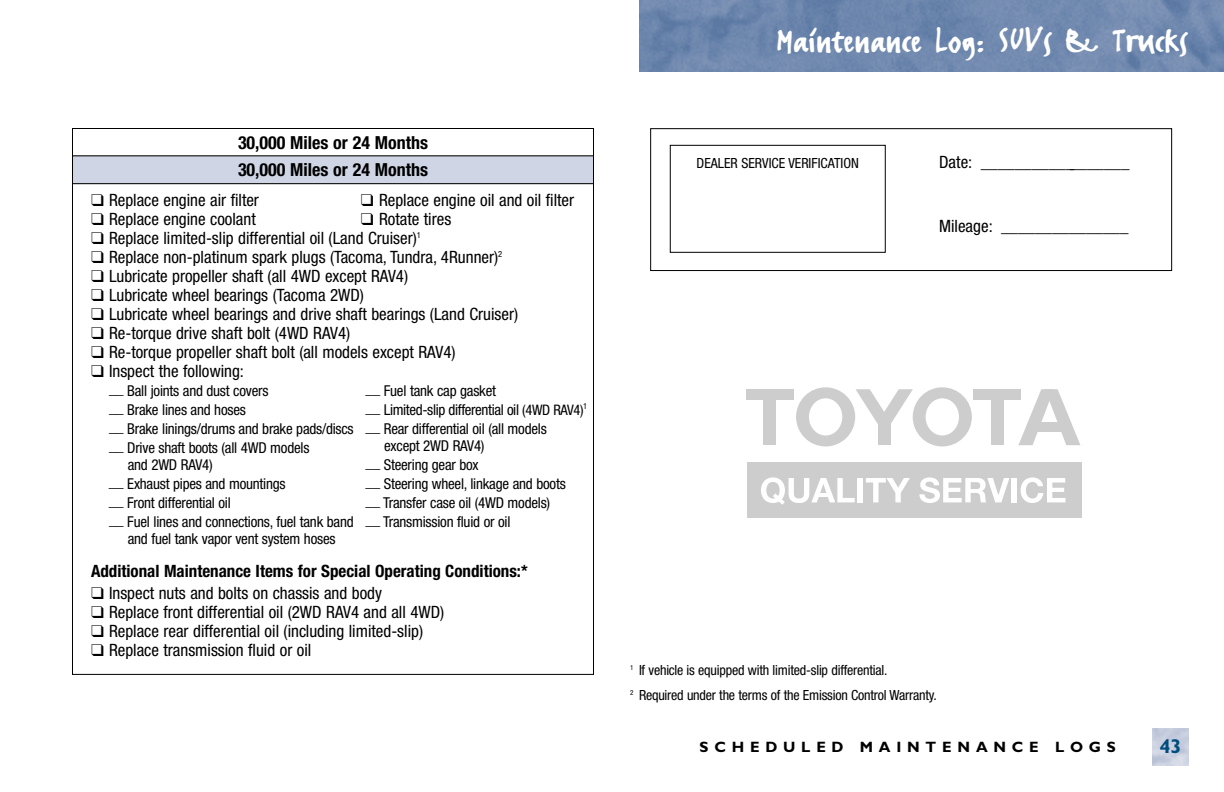
<style>
.page{position:relative;width:1224px;height:792px;background:#fff}
.page>*{position:absolute;margin:0;border:0;box-sizing:border-box;transform-origin:0 0}
.t1{font:40px "FF Erikrighthand";letter-spacing:.015em;color:#fff}
.t2{font:700 20px "Gill Sans";color:#004d7e}
.t3{font:700 condensed 18px/27.4px "Helvetica Neue";color:#000}
.t4{font:condensed 17px "Helvetica Neue";color:#000}
.t5{font:700 condensed 17px "Helvetica Neue";color:#000}
.t6{font:condensed 15px/19px "Helvetica Neue";letter-spacing:-.015em;color:#000}
.t7{font:700 15px "Gill Sans";letter-spacing:.385em;color:#000}
.t8{font:condensed 14px/25px "Helvetica Neue";letter-spacing:-.015em;color:#000}
.s1{font-size:14.4px}
</style>
<div class="page">
<img style="left:639px;top:0;width:585px;height:72px">
<div style="left:72px;top:128px;width:522px;height:29px;border:1px solid #000"></div>
<div style="left:72px;top:156px;width:522px;height:28px;background:#cfd5e4"></div>
<div style="left:72px;top:155px;width:522px;height:29px;border:1px solid #000"></div>
<div style="left:747px;top:462px;width:334px;height:56px;background:#cdcdcd"></div>
<div style="left:763px;top:399px;width:13px;height:46px;background:#cdcdcd"></div>
<div style="left:746px;top:389px;width:47px;height:11px;background:#cdcdcd"></div>
<div style="left:991px;top:399px;width:13px;height:46px;background:#cdcdcd"></div>
<div style="left:974px;top:389px;width:47px;height:11px;background:#cdcdcd"></div>
<svg style="left:796px;top:387px;width:176px;height:59px"></svg>
<svg style="left:1018px;top:389px;width:62px;height:56px"></svg>
<div style="left:1037px;top:422px;width:25px;height:10px;background:#cdcdcd"></div>
<svg style="left:761px;top:477px;width:94px;height:28px"></svg>
<div style="left:858px;top:478px;width:5px;height:24px;background:#fff"></div>
<svg style="left:866px;top:478px;width:44px;height:24px"></svg>
<svg style="left:919px;top:477px;width:90px;height:26px"></svg>
<div style="left:1012px;top:478px;width:5px;height:24px;background:#fff"></div>
<svg style="left:1021px;top:477px;width:45px;height:26px"></svg>
<div style="left:650px;top:128px;width:522px;height:143px;border:1px solid #000"></div>
<div style="left:670px;top:145px;width:216px;height:108px;border:1px solid #000"></div>
<p class="t3" style="left:238px;top:130px;width:192px">30,000 Miles or 24 Months<br>30,000 Miles or 24 Months</p>
<p class="t4" style="left:91px;top:194px;width:170px">❑ Replace engine air filter</p>
<p class="t4" style="left:361px;top:194px;width:215px">❑ Replace engine oil and oil filter</p>
<p class="t4" style="left:91px;top:213px;width:166px">❑ Replace engine coolant</p>
<p class="t4" style="left:361px;top:213px;width:92px">❑ Rotate tires</p>
<p class="t4" style="left:91px;top:232px;width:331px">❑ Replace limited-slip differential oil (Land Cruiser)<sup>1</sup></p>
<p class="t4" style="left:91px;top:251px;width:413px">❑ Replace non-platinum spark plugs (Tacoma, Tundra, 4Runner)<sup>2</sup></p>
<p class="t4" style="left:91px;top:270px;width:319px">❑ Lubricate propeller shaft (all 4WD except RAV4)</p>
<p class="t4" style="left:91px;top:289px;width:275px">❑ Lubricate wheel bearings (Tacoma 2WD)</p>
<p class="t4" style="left:91px;top:308px;width:429px">❑ Lubricate wheel bearings and drive shaft bearings (Land Cruiser)</p>
<p class="t4" style="left:91px;top:327px;width:261px">❑ Re-torque drive shaft bolt (4WD RAV4)</p>
<p class="t4" style="left:91px;top:346px;width:366px">❑ Re-torque propeller shaft bolt (all models except RAV4)</p>
<p class="t4" style="left:91px;top:365px;width:154px">❑ Inspect the following:</p>
<p class="t6" style="left:109px;top:382px;width:161px">__ Ball joints and dust covers</p>
<p class="t6" style="left:366px;top:382px;width:132px">__ Fuel tank cap gasket</p>
<p class="t6" style="left:109px;top:401px;width:138px">__ Brake lines and hoses</p>
<p class="t6" style="left:109px;top:401px;width:480px;text-indent:256px">__ Limited-slip differential oil <span class="s1">(4WD RAV4)</span><sup>1 </sup>__ Brake linings/drums and brake pads/discs __ Rear differential oil (all models<br>__ Drive shaft boots (all 4WD models</p>
<p class="t6" style="left:384px;top:437px;width:102px">except 2WD RAV4)</p>
<p class="t6" style="left:128px;top:456px;width:86px">and 2WD RAV4)</p>
<p class="t6" style="left:365px;top:456px;width:115px">__ Steering gear box</p>
<p class="t6" style="left:109px;top:476px;width:178px">__ Exhaust pipes and mountings</p>
<p class="t6" style="left:365px;top:475px;width:202px">__ Steering wheel, linkage and boots</p>
<p class="t6" style="left:109px;top:495px;width:123px">__ Front differential oil</p>
<p class="t6" style="left:109px;top:494px;width:443px;line-height:19.6px;text-indent:256px">__ Transfer case oil (4WD models) __ Fuel lines and connections, fuel tank band __ Transmission fluid or oil</p>
<p class="t6" style="left:128px;top:530px;width:209px">and fuel tank vapor vent system hoses</p>
<p class="t5" style="left:91px;top:565px;width:438px">Additional Maintenance Items for Special Operating Conditions:*</p>
<p class="t4" style="left:91px;top:587px;width:293px">❑ Inspect nuts and bolts on chassis and body</p>
<p class="t4" style="left:91px;top:606px;width:355px">❑ Replace front differential oil (2WD RAV4 and all 4WD)</p>
<p class="t4" style="left:91px;top:625px;width:334px">❑ Replace rear differential oil (including limited-slip)</p>
<p class="t4" style="left:91px;top:644px;width:222px">❑ Replace transmission fluid or oil</p>
<h1 class="t1" style="left:776px;top:15px;width:413px">Maintenance Log.. SUVs &amp; Trucks</h1>
<p class="t8" style="left:697px;top:152px;width:164px">DEALER SERVICE VERIFICATION</p>
<p class="t4" style="left:939px;top:156px;width:192px">Date: __________________</p>
<p class="t4" style="left:939px;top:220px;width:191px">Mileage: _______________</p>
<p class="t8" style="left:630px;top:658px;width:308px"><sup>1</sup> If vehicle is equipped with limited-slip differential.<br><sup>2</sup> Required under the terms of the Emission Control Warranty.</p>
<p class="t7" style="left:700px;top:742px;width:418px">SCHEDULED MAINTENANCE LOGS</p>
<p class="t2" style="left:1159px;top:739px;width:24px">43</p>
</div>
